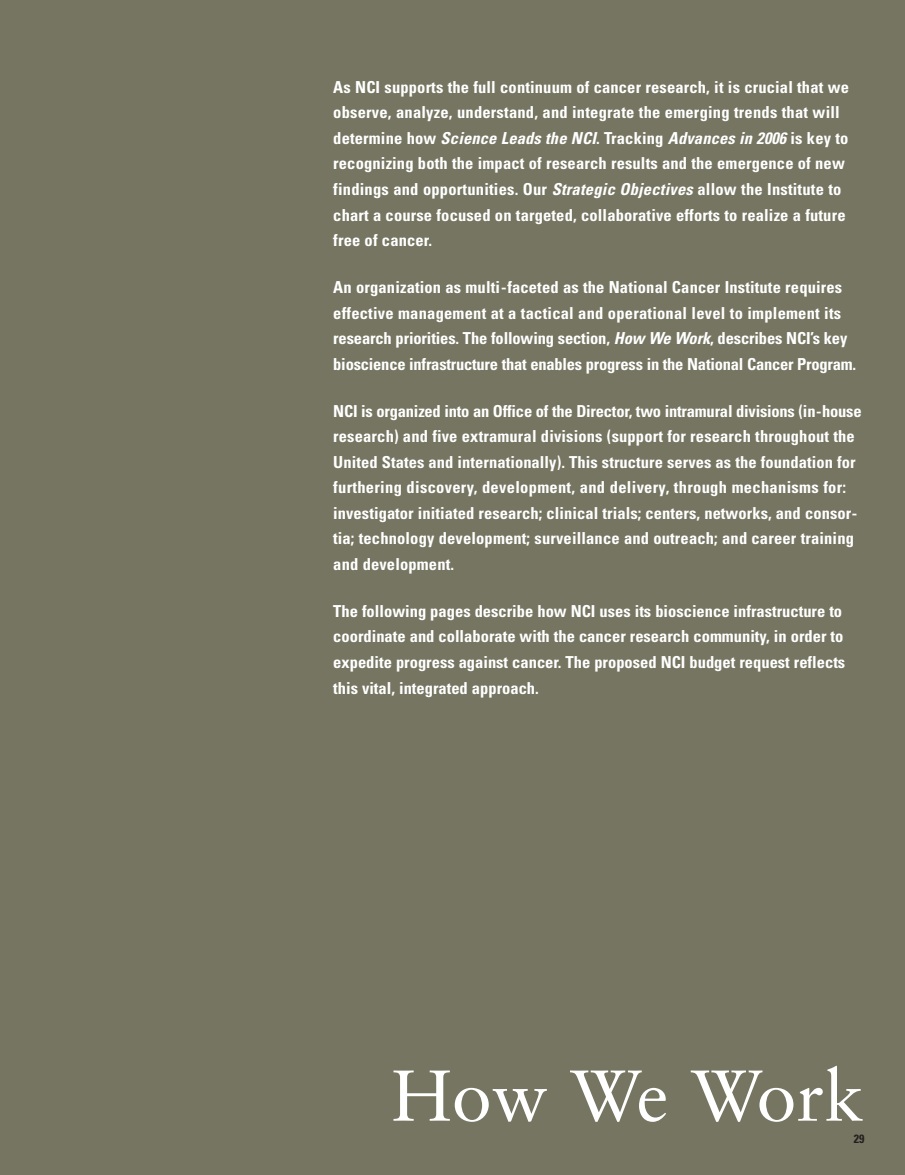
<style>
.page{position:relative;width:905px;height:1175px;background:#fff}
.page>*{position:absolute;margin:0;border:0;box-sizing:border-box;transform-origin:0 0}
.t1{font:72px "Sabon";color:#fff}
.t2{font:700 condensed 16.5px/25.5px "Univers";letter-spacing:.01em;color:#fff}
.t3{font:700 condensed 12px "Univers";color:#231f20}
.s1{font-style:italic}
</style>
<div class="page">
<div style="left:0;top:0;width:904px;height:1174px;background:#767561"></div>
<div style="left:335px;top:1065px;width:529px;height:81px;background:#767561"></div>
<p class="t2" style="left:333px;top:76px;width:517px">As NCI supports the full continuum of cancer research, it is crucial that we observe, analyze, understand, and integrate the emerging trends that will determine how <span class="s1">Science Leads the NCI</span>. Tracking <span class="s1">Advances in 2006</span> is key to recognizing both the impact of research results and the emergence of new findings and opportunities. Our <span class="s1">Strategic Objectives</span> allow the Institute to chart a course focused on targeted, collaborative efforts to realize a future free of cancer.</p>
<p class="t2" style="left:333px;top:276px;width:524px">An organization as multi-faceted as the National Cancer Institute requires effective management at a tactical and operational level to implement its research priorities. The following section, <span class="s1">How We Work</span>, describes NCI’s key bioscience infrastructure that enables progress in the National Cancer Program.</p>
<p class="t2" style="left:333px;top:399px;width:530px">NCI is organized into an Office of the Director, two intramural divisions (in-house research) and five extramural divisions (support for research throughout the United States and internationally). This structure serves as the foundation for furthering discovery, development, and delivery, through mechanisms for: investigator initiated research; clinical trials; centers, networks, and consor&shy;tia; technology development; surveillance and outreach; and career training and development.</p>
<p class="t2" style="left:333px;top:599px;width:513px">The following pages describe how NCI uses its bioscience infrastructure to coordinate and collaborate with the cancer research community, in order to expedite progress against cancer. The proposed NCI budget request reflects this vital, integrated approach.</p>
<p class="t1" style="left:391px;top:1065px;width:474px">How We Work</p>
<p class="t3" style="left:853px;top:1134px;width:12px">29</p>
</div>
